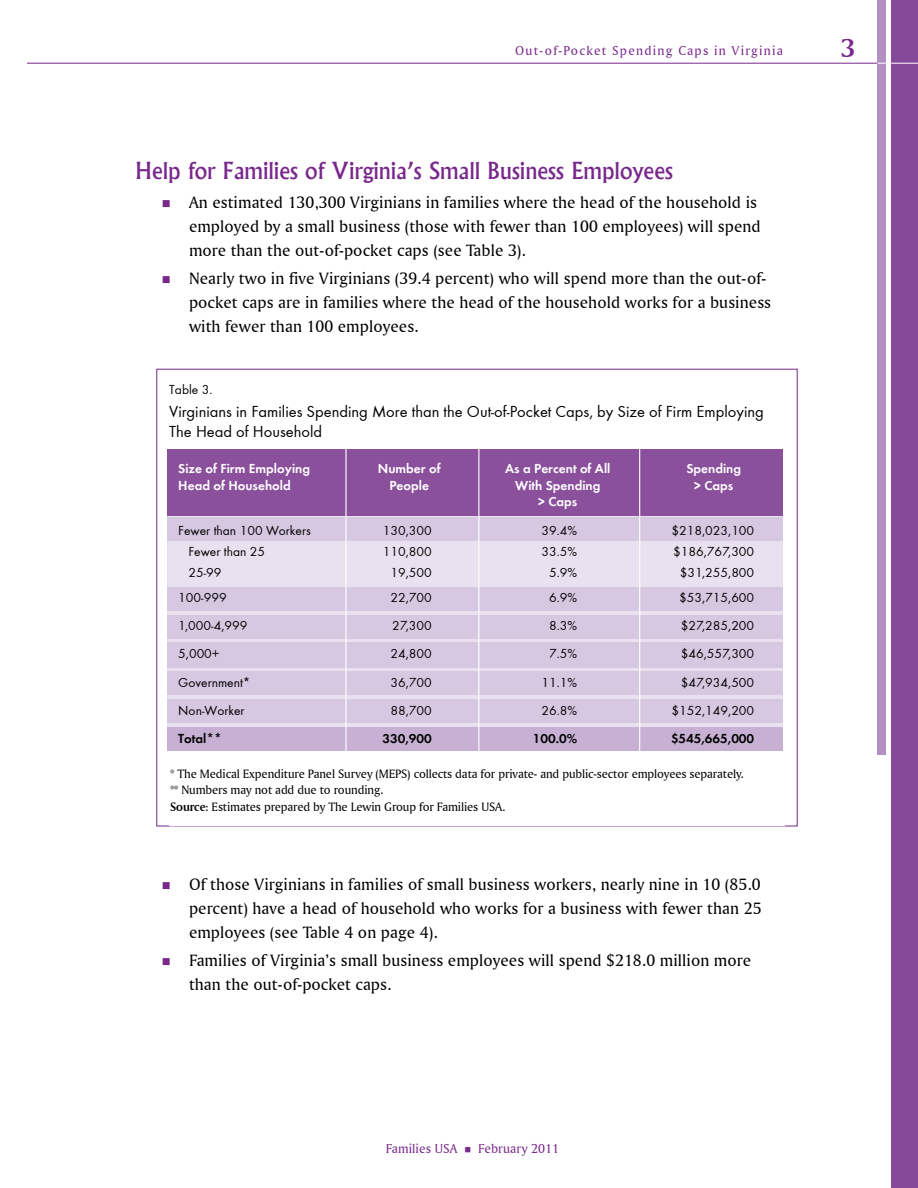
<style>
.page{position:relative;width:918px;height:1188px;background:#fff}
.page>*{position:absolute;margin:0;border:0;box-sizing:border-box;transform-origin:0 0}
.t1{font:27px "Amerigo BT Bold A";color:#78288b}
.t2{font:500 22.5px "Albertus";color:#78288b}
.t3{font:17.25px/24px "Amerigo BT Roman A";letter-spacing:.005em;color:#000}
.t4{font:16.5px/19.8px "Function";color:#000}
.t5{font:13.5px "Function";color:#000}
.t6{font:700 13.5px "Function";color:#fff}
.t7{font:13.5px "Amerigo BT Roman A";letter-spacing:.09em;color:#78288b}
.t8{font:700 13.5px "Function";color:#000}
.t9{font:13.5px "Amerigo BT Roman A";letter-spacing:.005em;color:#78288b}
.t10{font:12.75px/16.8px "Amerigo BT Roman A";letter-spacing:-.01em;color:#000}
.s1{font-family:"Amerigo BT Bold A"}
</style>
<div class="page">
<div style="left:167px;top:512px;width:616px;height:225px;background:#e9e1ef"></div>
<div style="left:167px;top:449px;width:616px;height:67px;background:#8a509c"></div>
<div style="left:167px;top:587px;width:616px;height:24px;background:#d7c8e1"></div>
<div style="left:167px;top:615px;width:616px;height:24px;background:#d7c8e1"></div>
<div style="left:167px;top:643px;width:616px;height:25px;background:#d7c8e1"></div>
<div style="left:167px;top:671px;width:616px;height:24px;background:#d7c8e1"></div>
<div style="left:167px;top:699px;width:616px;height:24px;background:#d7c8e1"></div>
<div style="left:167px;top:727px;width:616px;height:24px;background:#c7b0d4"></div>
<div style="left:167px;top:517px;width:616px;height:24px;background:#d7c8e1"></div>
<hr style="left:345px;top:441px;width:2px;height:318px;background:#fff">
<hr style="left:478px;top:441px;width:1px;height:318px;background:#fff">
<hr style="left:639px;top:441px;width:1px;height:318px;background:#fff">
<div style="left:891px;top:0;width:27px;height:1188px;background:#854798"></div>
<div style="left:878px;top:0;width:8px;height:754px;background:#b290c1"></div>
<hr style="left:27px;top:63px;width:851px;height:1px;background:#78288b">
<hr style="left:878px;top:63px;width:40px;height:1px;background:#fff">
<p class="t7" style="left:515px;top:43px;width:269px">Out-of-Pocket Spending Caps in Virginia</p>
<h1 class="t1" style="left:841px;top:31px;width:15px">3</h1>
<h2 class="t2" style="left:135px;top:157px;width:540px">Help for Families of Virginia’s Small Business Employees</h2>
<p class="t3" style="left:189px;top:190px;width:573px">An estimated 130,300 Virginians in families where the head of the household is employed by a small business (those with fewer than 100 employees) will spend more than the out-of-pocket caps (see Table 3).</p>
<p class="t3" style="left:189px;top:266px;width:584px">Nearly two in five Virginians (39.4 percent) who will spend more than the out-of&shy;pocket caps are in families where the head of the household works for a business with fewer than 100 employees.</p>
<p class="t5" style="left:169px;top:382px;width:45px">Table 3.</p>
<p class="t4" style="left:169px;top:402px;width:596px">Virginians in Families Spending More than the Out-of-Pocket Caps, by Size of Firm Employing the Head of Household</p>
<p class="t6" style="left:178px;top:461px;width:133px">Size of Firm Employing</p>
<p class="t6" style="left:378px;top:461px;width:64px">Number of</p>
<p class="t6" style="left:505px;top:461px;width:107px">As a Percent of All</p>
<p class="t6" style="left:686px;top:461px;width:56px">Spending</p>
<p class="t6" style="left:178px;top:477px;width:114px">Head of Household</p>
<p class="t6" style="left:389px;top:477px;width:41px">People</p>
<p class="t6" style="left:515px;top:477px;width:87px">With Spending</p>
<p class="t6" style="left:694px;top:477px;width:41px">&gt; Caps</p>
<p class="t6" style="left:538px;top:493px;width:41px">&gt; Caps</p>
<p class="t5" style="left:178px;top:523px;width:134px">Fewer than 100 Workers</p>
<p class="t5" style="left:383px;top:523px;width:50px">130,300</p>
<p class="t5" style="left:542px;top:523px;width:37px">39.4%</p>
<p class="t5" style="left:672px;top:523px;width:84px">$218,023,100</p>
<p class="t5" style="left:188px;top:544px;width:78px">Fewer than 25</p>
<p class="t5" style="left:383px;top:544px;width:50px">110,800</p>
<p class="t5" style="left:542px;top:544px;width:37px">33.5%</p>
<p class="t5" style="left:673px;top:544px;width:83px">$186,767,300</p>
<p class="t5" style="left:188px;top:565px;width:35px">25-99</p>
<p class="t5" style="left:390px;top:565px;width:43px">19,500</p>
<p class="t5" style="left:549px;top:565px;width:30px">5.9%</p>
<p class="t5" style="left:680px;top:565px;width:76px">$31,255,800</p>
<p class="t5" style="left:178px;top:590px;width:50px">100-999</p>
<p class="t5" style="left:390px;top:590px;width:43px">22,700</p>
<p class="t5" style="left:549px;top:590px;width:30px">6.9%</p>
<p class="t5" style="left:679px;top:590px;width:77px">$53,715,600</p>
<p class="t5" style="left:178px;top:618px;width:71px">1,000-4,999</p>
<p class="t5" style="left:392px;top:618px;width:41px">27,300</p>
<p class="t5" style="left:549px;top:618px;width:30px">8.3%</p>
<p class="t5" style="left:681px;top:618px;width:75px">$27,285,200</p>
<p class="t5" style="left:178px;top:646px;width:43px">5,000+</p>
<p class="t5" style="left:390px;top:646px;width:43px">24,800</p>
<p class="t5" style="left:549px;top:646px;width:30px">7.5%</p>
<p class="t5" style="left:681px;top:646px;width:75px">$46,557,300</p>
<p class="t5" style="left:178px;top:674px;width:74px">Government*</p>
<p class="t5" style="left:390px;top:674px;width:43px">36,700</p>
<p class="t5" style="left:542px;top:674px;width:37px">11.1%</p>
<p class="t5" style="left:681px;top:674px;width:75px">$47,934,500</p>
<p class="t5" style="left:178px;top:703px;width:68px">Non-Worker</p>
<p class="t5" style="left:390px;top:703px;width:43px">88,700</p>
<p class="t5" style="left:542px;top:703px;width:37px">26.8%</p>
<p class="t5" style="left:672px;top:703px;width:84px">$152,149,200</p>
<p class="t8" style="left:178px;top:731px;width:45px">Total**</p>
<p class="t8" style="left:382px;top:731px;width:51px">330,900</p>
<p class="t8" style="left:533px;top:731px;width:46px">100.0%</p>
<p class="t8" style="left:671px;top:731px;width:85px">$545,665,000</p>
<p class="t10" style="left:170px;top:765px;width:575px">* The Medical Expenditure Panel Survey (MEPS) collects data for private- and public-sector employees separately. ** Numbers may not add due to rounding.<br><span class="s1">Source</span>: Estimates prepared by The Lewin Group for Families USA.</p>
<p class="t3" style="left:189px;top:872px;width:574px;text-align:justify">Of those Virginians in families of small business workers, nearly nine in 10 (85.0 percent) have a head of household who works for a business with fewer than 25 employees (see Table 4 on page 4).</p>
<p class="t3" style="left:189px;top:948px;width:564px">Families of Virginia’s small business employees will spend $218.0 million more than the out-of-pocket caps.</p>
<p class="t9" style="left:386px;top:1141px;width:175px">Families USA ■ February 2011</p>
</div>
